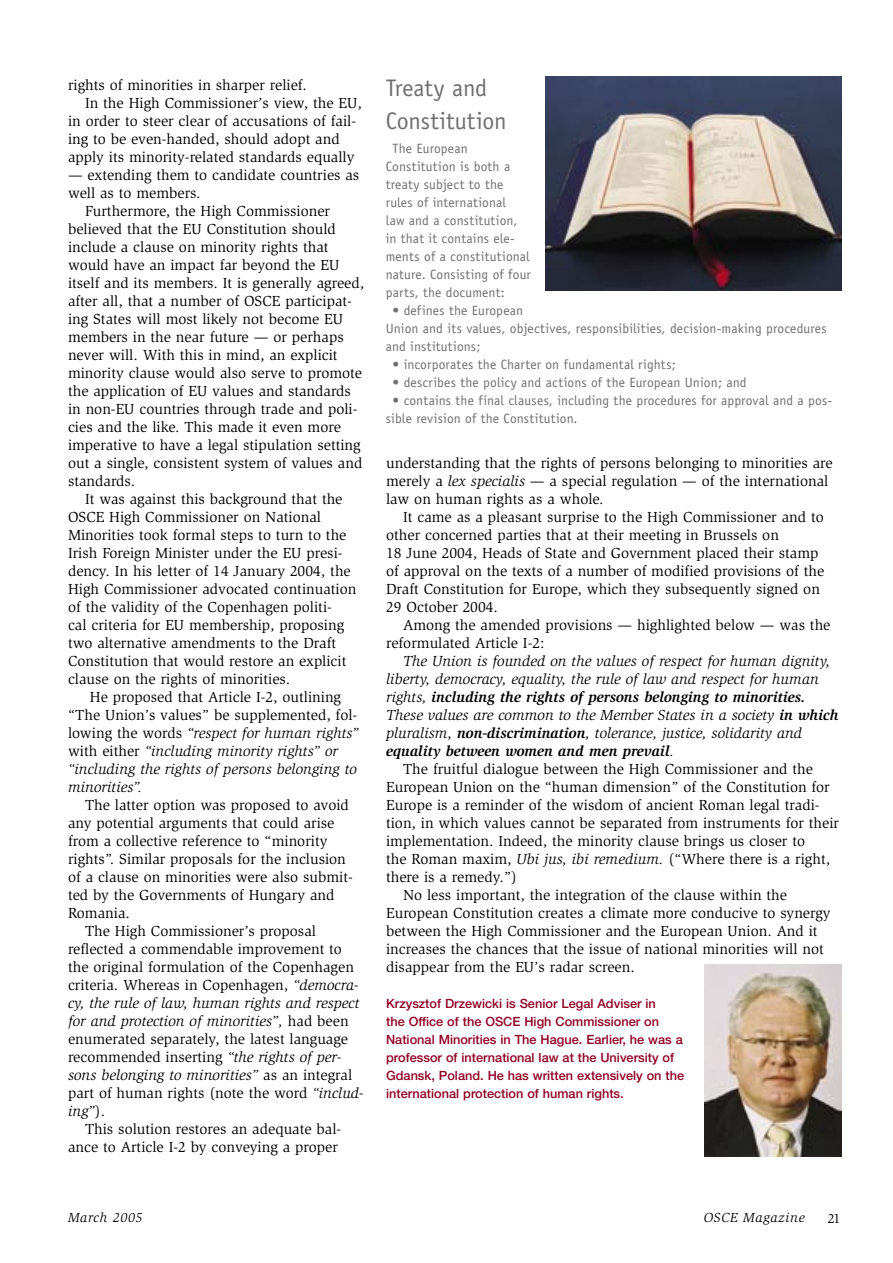
<style>
.page{position:relative;width:893px;height:1263px;background:#fff}
.page>*{position:absolute;margin:0;border:0;box-sizing:border-box;transform-origin:0 0}
.t1{font:24px/33px "Officina Sans";color:#6f6f6f}
.t2{font:15px/18px "Slimbach";color:#000}
.t3{font:italic 15px "Slimbach";color:#000}
.t4{font:italic 700 15px "Slimbach";color:#000}
.t5{font:13.5px/18px "Officina Sans";letter-spacing:.01em;color:#6f6f6f}
.t6{font:italic 13.5px "Slimbach";letter-spacing:.05em;color:#000}
.t7{font:13.5px "Slimbach";color:#000}
.t8{font:500 12.75px/18px "Helvetica Neue";color:#8f0024}
.s1{font-style:normal}
.s2{font-style:italic}
.s3{font-weight:400}
.s4{font-weight:700}
</style>
<div class="page">
<img style="left:704px;top:965px;width:138px;height:192px">
<img style="left:545px;top:77px;width:297px;height:214px">
<p class="t2" style="left:68px;top:76px;width:241px">rights of minorities in sharper relief.</p>
<p class="t2" style="left:85px;top:94px;width:278px">In the High Commissioner’s view, the EU,</p>
<p class="t2" style="left:68px;top:112px;width:289px">in order to steer clear of accusations of fail-</p>
<p class="t2" style="left:68px;top:130px;width:273px">ing to be even-handed, should adopt and</p>
<p class="t2" style="left:68px;top:148px;width:288px">apply its minority-related standards equally</p>
<p class="t2" style="left:68px;top:166px;width:293px">— extending them to candidate countries as</p>
<p class="t2" style="left:68px;top:184px;width:134px">well as to members.</p>
<p class="t2" style="left:85px;top:202px;width:247px">Furthermore, the High Commissioner</p>
<p class="t2" style="left:68px;top:220px;width:269px">believed that the EU Constitution should</p>
<p class="t2" style="left:68px;top:238px;width:262px">include a clause on minority rights that</p>
<p class="t2" style="left:68px;top:256px;width:273px">would have an impact far beyond the EU</p>
<p class="t2" style="left:68px;top:274px;width:298px">itself and its members. It is generally agreed,</p>
<p class="t2" style="left:68px;top:292px;width:285px">after all, that a number of OSCE participat-</p>
<p class="t2" style="left:68px;top:310px;width:277px">ing States will most likely not become EU</p>
<p class="t2" style="left:68px;top:328px;width:277px">members in the near future — or perhaps</p>
<p class="t2" style="left:68px;top:346px;width:271px">never will. With this in mind, an explicit</p>
<p class="t2" style="left:68px;top:364px;width:296px">minority clause would also serve to promote</p>
<p class="t2" style="left:68px;top:382px;width:284px">the application of EU values and standards</p>
<p class="t2" style="left:68px;top:400px;width:291px">in non-EU countries through trade and poli-</p>
<p class="t2" style="left:68px;top:418px;width:274px">cies and the like. This made it even more</p>
<p class="t2" style="left:68px;top:436px;width:294px">imperative to have a legal stipulation setting</p>
<p class="t2" style="left:68px;top:454px;width:296px">out a single, consistent system of values and</p>
<p class="t2" style="left:68px;top:472px;width:69px">standards.</p>
<p class="t2" style="left:85px;top:490px;width:259px">It was against this background that the</p>
<p class="t2" style="left:68px;top:508px;width:254px">OSCE High Commissioner on National</p>
<p class="t2" style="left:68px;top:526px;width:280px">Minorities took formal steps to turn to the</p>
<p class="t2" style="left:68px;top:544px;width:276px">Irish Foreign Minister under the EU presi-</p>
<p class="t2" style="left:68px;top:562px;width:284px">dency. In his letter of 14 January 2004, the</p>
<p class="t2" style="left:68px;top:580px;width:290px">High Commissioner advocated continuation</p>
<p class="t2" style="left:68px;top:598px;width:265px">of the validity of the Copenhagen politi-</p>
<p class="t2" style="left:68px;top:616px;width:278px">cal criteria for EU membership, proposing</p>
<p class="t2" style="left:68px;top:634px;width:270px">two alternative amendments to the Draft</p>
<p class="t2" style="left:68px;top:652px;width:280px">Constitution that would restore an explicit</p>
<p class="t2" style="left:68px;top:670px;width:224px">clause on the rights of minorities.</p>
<p class="t2" style="left:90px;top:688px;width:253px">He proposed that Article I-2, outlining</p>
<p class="t2" style="left:68px;top:706px;width:291px">“The Union’s values” be supplemented, fol-</p>
<p class="t3" style="left:68px;top:724px;width:292px"><span class="s1">lowing the words</span> “respect for human rights”</p>
<p class="t3" style="left:68px;top:742px;width:272px"><span class="s1">with either</span> “including minority rights” or</p>
<p class="t3" style="left:68px;top:760px;width:290px">“including the rights of persons belonging to</p>
<p class="t3" style="left:68px;top:778px;width:76px">minorities”.</p>
<p class="t2" style="left:85px;top:796px;width:265px">The latter option was proposed to avoid</p>
<p class="t2" style="left:68px;top:814px;width:268px">any potential arguments that could arise</p>
<p class="t2" style="left:68px;top:832px;width:261px">from a collective reference to “minority</p>
<p class="t2" style="left:68px;top:850px;width:279px">rights”. Similar proposals for the inclusion</p>
<p class="t2" style="left:68px;top:868px;width:286px">of a clause on minorities were also submit-</p>
<p class="t2" style="left:68px;top:886px;width:268px">ted by the Governments of Hungary and</p>
<p class="t2" style="left:68px;top:904px;width:63px">Romania.</p>
<p class="t2" style="left:85px;top:922px;width:232px">The High Commissioner’s proposal</p>
<p class="t2" style="left:68px;top:940px;width:275px">reflected a commendable improvement to</p>
<p class="t2" style="left:68px;top:958px;width:287px">the original formulation of the Copenhagen</p>
<p class="t2" style="left:68px;top:976px;width:292px">criteria. Whereas in Copenhagen, <span class="s2">“democra-</span></p>
<p class="t3" style="left:68px;top:994px;width:293px">cy, the rule of law, human rights and respect</p>
<p class="t3" style="left:68px;top:1012px;width:282px">for and protection of minorities”, <span class="s1">had been</span></p>
<p class="t2" style="left:68px;top:1030px;width:282px">enumerated separately, the latest language</p>
<p class="t2" style="left:68px;top:1048px;width:275px">recommended inserting <span class="s2">“the rights of per-</span></p>
<p class="t3" style="left:68px;top:1066px;width:286px">sons belonging to minorities” <span class="s1">as an integral</span></p>
<p class="t2" style="left:68px;top:1084px;width:297px">part of human rights (note the word <span class="s2">“includ-</span></p>
<p class="t3" style="left:68px;top:1102px;width:39px">ing”<span class="s1">).</span></p>
<p class="t2" style="left:85px;top:1120px;width:258px">This solution restores an adequate bal-</p>
<p class="t2" style="left:68px;top:1138px;width:271px">ance to Article I-2 by conveying a proper</p>
<h1 class="t1" style="left:386px;top:71px;width:122px">Treaty and<br>Constitution</h1>
<p class="t5" style="left:386px;top:140px;width:147px;text-indent:7px">The European<br>Constitution is both a treaty subject to the rules of international<br>law and a constitution, in that it contains ele&shy;ments of a constitutional nature. Consisting of four parts, the document:</p>
<p class="t5" style="left:386px;top:302px;width:442px;text-indent:7px">• defines the European<br>Union and its values, objectives, responsibilities, decision-making procedures and institutions;</p>
<p class="t5" style="left:392px;top:356px;width:285px">• incorporates the Charter on fundamental rights;</p>
<p class="t5" style="left:392px;top:374px;width:356px">• describes the policy and actions of the European Union; and</p>
<p class="t5" style="left:386px;top:392px;width:448px;text-indent:7px">• contains the final clauses, including the procedures for approval and a pos&shy;sible revision of the Constitution.</p>
<p class="t2" style="left:386px;top:454px;width:448px">understanding that the rights of persons belonging to minorities are merely a <span class="s2">lex specialis</span> — a special regulation — of the international law on human rights as a whole.</p>
<p class="t2" style="left:386px;top:508px;width:440px;text-indent:17px">It came as a pleasant surprise to the High Commissioner and to other concerned parties that at their meeting in Brussels on<br>18 June 2004, Heads of State and Government placed their stamp of approval on the texts of a number of modified provisions of the Draft Constitution for Europe, which they subsequently signed on 29 October 2004.</p>
<p class="t2" style="left:386px;top:616px;width:446px;text-indent:17px">Among the amended provisions — highlighted below — was the reformulated Article I-2:</p>
<p class="t3" style="left:403px;top:652px;width:429px">The Union is founded on the values of respect for human dignity,</p>
<p class="t3" style="left:386px;top:670px;width:434px">liberty, democracy, equality, the rule of law and respect for human</p>
<p class="t4" style="left:386px;top:688px;width:421px"><span class="s3">rights,</span> including the rights of persons belonging to minorities.</p>
<p class="t3" style="left:386px;top:706px;width:454px">These values are common to the Member States in a society <span class="s4">in which</span></p>
<p class="t3" style="left:386px;top:724px;width:418px">pluralism, <span class="s4">non-discrimination</span>, tolerance, justice, solidarity and</p>
<p class="t4" style="left:386px;top:742px;width:290px">equality between women and men prevail<span class="s3">.</span></p>
<p class="t2" style="left:403px;top:760px;width:411px">The fruitful dialogue between the High Commissioner and the</p>
<p class="t2" style="left:386px;top:778px;width:445px">European Union on the “human dimension” of the Constitution for</p>
<p class="t2" style="left:386px;top:796px;width:435px">Europe is a reminder of the wisdom of ancient Roman legal tradi-</p>
<p class="t2" style="left:386px;top:814px;width:454px">tion, in which values cannot be separated from instruments for their</p>
<p class="t2" style="left:386px;top:832px;width:421px">implementation. Indeed, the minority clause brings us closer to</p>
<p class="t2" style="left:386px;top:850px;width:446px">the Roman maxim, <span class="s2">Ubi jus, ibi remedium.</span> (“Where there is a right,</p>
<p class="t2" style="left:386px;top:868px;width:132px">there is a remedy.”)</p>
<p class="t2" style="left:403px;top:886px;width:385px">No less important, the integration of the clause within the</p>
<p class="t2" style="left:386px;top:904px;width:446px">European Constitution creates a climate more conducive to synergy</p>
<p class="t2" style="left:386px;top:922px;width:433px">between the High Commissioner and the European Union. And it</p>
<p class="t2" style="left:386px;top:940px;width:439px">increases the chances that the issue of national minorities will not</p>
<p class="t2" style="left:386px;top:958px;width:250px">disappear from the EU’s radar screen.</p>
<p class="t8" style="left:386px;top:994px;width:299px">Krzysztof Drzewicki is Senior Legal Adviser in<br>the Office of the OSCE High Commissioner on National Minorities in The Hague. Earlier, he was a professor of international law at the University of Gdansk, Poland. He has written extensively on the international protection of human rights.</p>
<p class="t6" style="left:68px;top:1210px;width:76px">March 2005</p>
<p class="t6" style="left:704px;top:1210px;width:102px">OSCE Magazine</p>
<p class="t7" style="left:828px;top:1210px;width:14px">21</p>
</div>
